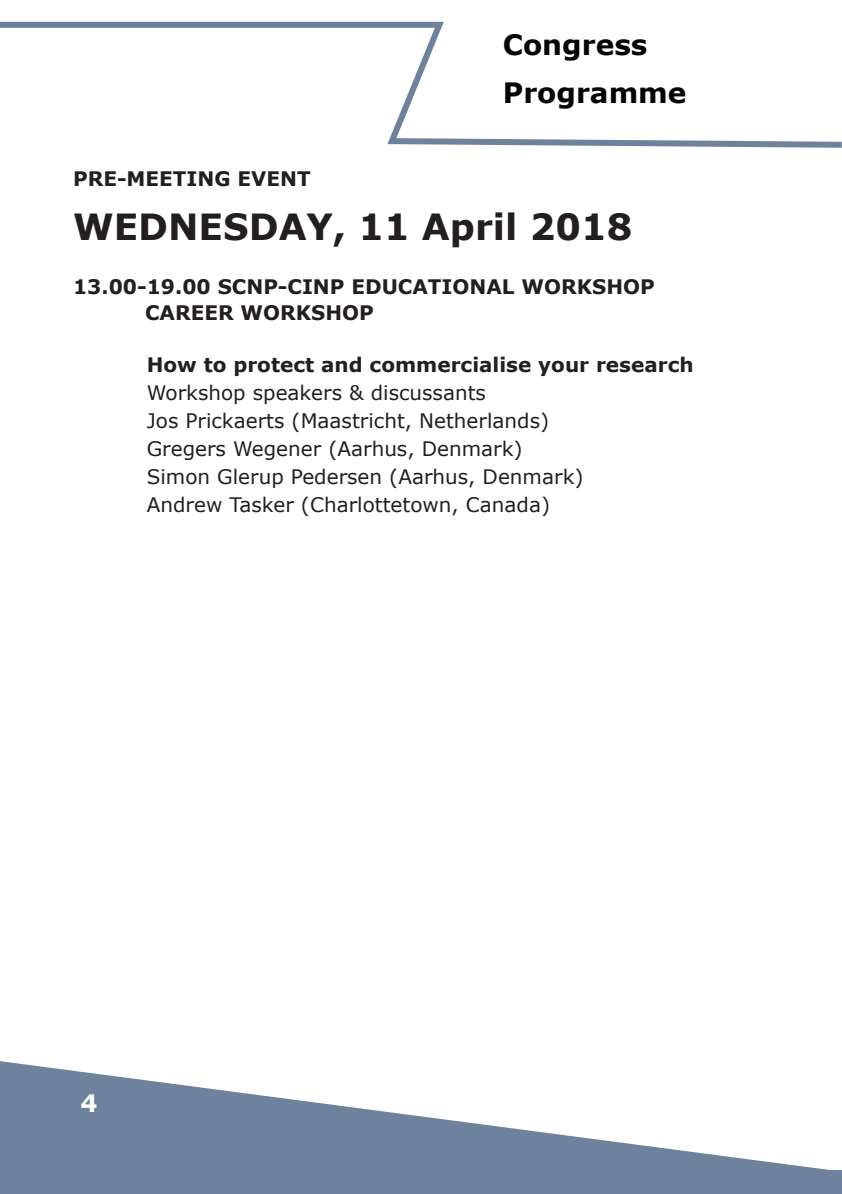
<style>
.page{position:relative;width:842px;height:1194px;background:#fff}
.page>*{position:absolute;margin:0;border:0;box-sizing:border-box;transform-origin:0 0}
.Verdana_12_fed_sort{font:700 36px "Verdana";color:#231f20}
.sidehoved{font:700 28px/48px "Verdana";color:#040503}
.t1{font:700 24px "Verdana";color:#fff}
.Brødtekst_verdana_10{font:20px "Verdana";color:#231f20}
.Verdana_10_fed{font:700 20px/26px "Verdana";color:#231f20}
</style>
<div class="page">
<svg style="left:0;top:1061px;width:822px;height:108px"></svg>
<svg style="left:0;top:21px;width:834px;height:127px"></svg>
<svg style="left:834px;top:141px;width:8px;height:7px"></svg>
<div style="left:0;top:1169px;width:842px;height:24px;background:#6e829e"></div>
<p class="sidehoved" style="left:503px;top:20px;width:185px">Congress<br>Programme</p>
<p class="Verdana_10_fed" style="left:73px;top:165px;width:239px">PRE-MEETING EVENT</p>
<p class="Verdana_12_fed_sort" style="left:73px;top:201px;width:561px">WEDNESDAY, 11 April 2018</p>
<p class="Verdana_10_fed" style="left:145px;top:273px;width:511px;text-indent:-72px">13.00-19.00 SCNP-CINP EDUCATIONAL WORKSHOP<br>CAREER WORKSHOP</p>
<p class="Verdana_10_fed" style="left:147px;top:351px;width:548px">How to protect and commercialise your research</p>
<p class="Brødtekst_verdana_10" style="left:147px;top:379px;width:341px">Workshop speakers &amp; discussants</p>
<p class="Brødtekst_verdana_10" style="left:147px;top:407px;width:404px">Jos Prickaerts (Maastricht, Netherlands)</p>
<p class="Brødtekst_verdana_10" style="left:147px;top:435px;width:377px">Gregers Wegener (Aarhus, Denmark)</p>
<p class="Brødtekst_verdana_10" style="left:147px;top:463px;width:438px">Simon Glerup Pedersen (Aarhus, Denmark)</p>
<p class="Brødtekst_verdana_10" style="left:147px;top:491px;width:405px">Andrew Tasker (Charlottetown, Canada)</p>
<p class="t1" style="left:80px;top:1086px;width:19px">4</p>
</div>
